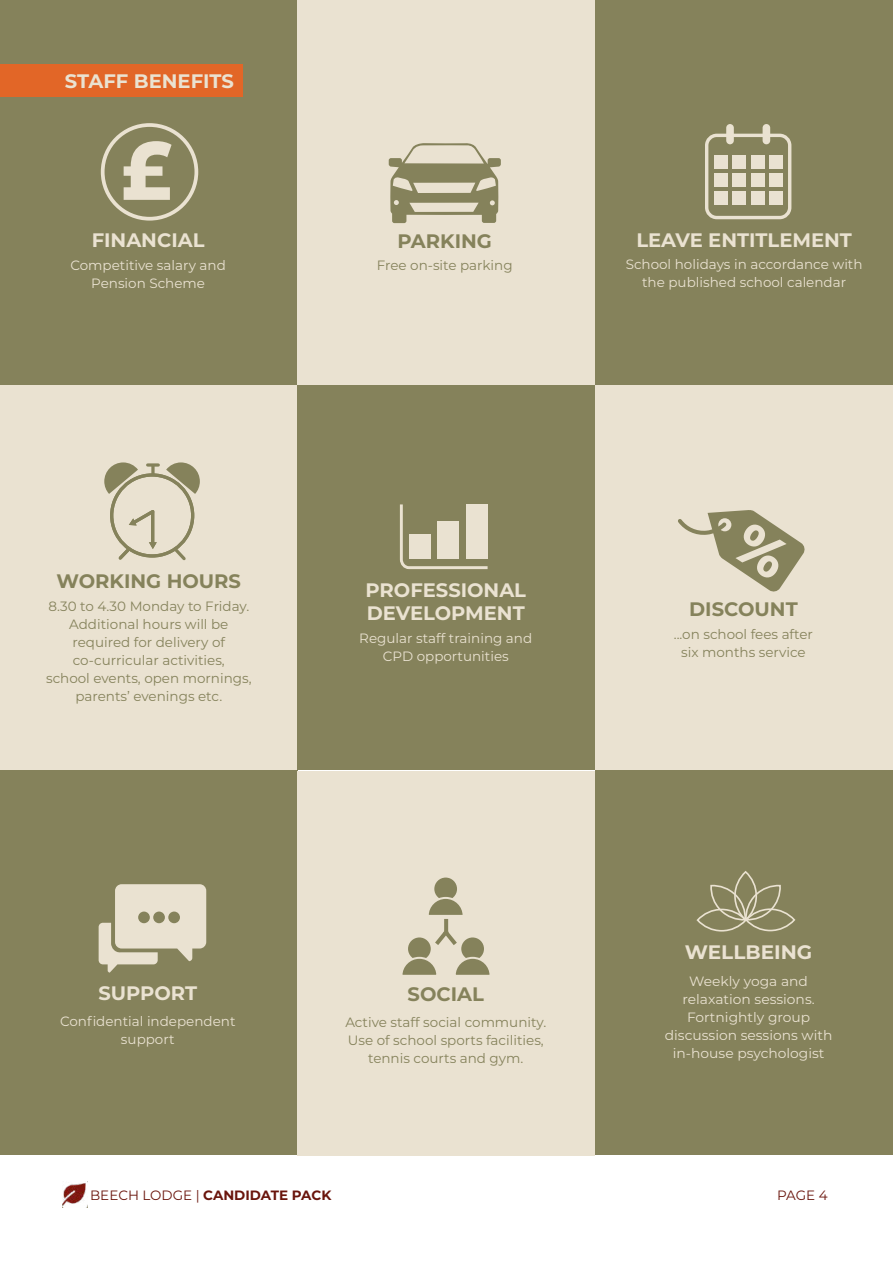
<style>
.page{position:relative;width:893px;height:1263px;background:#fff}
.page>*{position:absolute;margin:0;border:0;box-sizing:border-box;transform-origin:0 0}
.t1{font:700 19.5px/23.4px "Montserrat";color:#eae2d1}
.t2{font:700 19.5px "Montserrat";color:#85825b}
.t3{font:13.5px/18px "Montserrat";color:#85825b;text-align:center}
.t4{font:13.5px/18px "Montserrat";color:#eae2d1;text-align:center}
.t5{font:700 13.5px "Montserrat";color:#6a150c}
.t6{font:13.5px "Montserrat";color:#6a150c}
.s1{font-weight:400}
</style>
<div class="page">
<div style="left:0;top:769px;width:297px;height:385px;background:#85825b"></div>
<div style="left:298px;top:771px;width:297px;height:384px;background:#eae2d1"></div>
<div style="left:595px;top:769px;width:298px;height:385px;background:#85825b"></div>
<img style="left:63px;top:1183px;width:23px;height:23px">
<div style="left:0;top:385px;width:297px;height:385px;background:#eae2d1"></div>
<div style="left:595px;top:385px;width:298px;height:385px;background:#eae2d1"></div>
<div style="left:0;top:0;width:297px;height:385px;background:#85825b"></div>
<div style="left:298px;top:0;width:297px;height:385px;background:#eae2d1"></div>
<div style="left:595px;top:0;width:298px;height:385px;background:#85825b"></div>
<div style="left:298px;top:385px;width:297px;height:385px;background:#85825b"></div>
<div style="left:0;top:64px;width:243px;height:32px;background:#e26627"></div>
<svg style="left:399px;top:504px;width:89px;height:66px"></svg>
<div style="left:466px;top:504px;width:21px;height:54px;background:#eae2d1"></div>
<div style="left:438px;top:521px;width:21px;height:37px;background:#eae2d1"></div>
<div style="left:409px;top:534px;width:22px;height:24px;background:#eae2d1"></div>
<div style="left:705px;top:134px;width:86px;height:85px;border:3px solid #eae2d1;border-radius:10px"></div>
<div style="left:726px;top:124px;width:8px;height:20px;background:#eae2d1;border-radius:4px"></div>
<div style="left:763px;top:124px;width:7px;height:20px;background:#eae2d1;border-radius:4px"></div>
<div style="left:714px;top:155px;width:13px;height:13px;background:#eae2d1"></div>
<div style="left:732px;top:155px;width:14px;height:13px;background:#eae2d1"></div>
<div style="left:751px;top:155px;width:13px;height:13px;background:#eae2d1"></div>
<div style="left:769px;top:155px;width:14px;height:13px;background:#eae2d1"></div>
<div style="left:714px;top:173px;width:13px;height:13px;background:#eae2d1"></div>
<div style="left:732px;top:173px;width:14px;height:13px;background:#eae2d1"></div>
<div style="left:751px;top:173px;width:13px;height:13px;background:#eae2d1"></div>
<div style="left:769px;top:173px;width:14px;height:13px;background:#eae2d1"></div>
<div style="left:714px;top:191px;width:13px;height:13px;background:#eae2d1"></div>
<div style="left:732px;top:191px;width:14px;height:13px;background:#eae2d1"></div>
<div style="left:751px;top:191px;width:13px;height:13px;background:#eae2d1"></div>
<div style="left:769px;top:191px;width:14px;height:13px;background:#eae2d1"></div>
<svg style="left:124px;top:141px;width:48px;height:59px"></svg>
<div style="left:101px;top:123px;width:97px;height:98px;border:4px solid #eae2d1;border-radius:50%"></div>
<svg style="left:104px;top:462px;width:34px;height:32px"></svg>
<div style="left:110px;top:473px;width:84px;height:85px;border:3px solid #85825b;border-radius:50%"></div>
<hr style="left:151px;top:512px;width:3px;height:31px;background:#85825b">
<svg style="left:129px;top:510px;width:26px;height:17px"></svg>
<svg style="left:149px;top:542px;width:8px;height:7px"></svg>
<svg style="left:148px;top:463px;width:10px;height:4px"></svg>
<svg style="left:151px;top:465px;width:4px;height:10px"></svg>
<svg style="left:171px;top:545px;width:15px;height:16px"></svg>
<svg style="left:118px;top:545px;width:15px;height:15px"></svg>
<svg style="left:166px;top:462px;width:34px;height:32px"></svg>
<svg style="left:389px;top:143px;width:112px;height:80px"></svg>
<svg style="left:99px;top:884px;width:107px;height:88px"></svg>
<div style="left:138px;top:911px;width:12px;height:12px;background:#85825b;border-radius:50%"></div>
<div style="left:153px;top:911px;width:12px;height:12px;background:#85825b;border-radius:50%"></div>
<div style="left:168px;top:911px;width:12px;height:12px;background:#85825b;border-radius:50%"></div>
<div style="left:461px;top:937px;width:23px;height:23px;background:#85825b;border-radius:50%"></div>
<svg style="left:455px;top:956px;width:35px;height:19px"></svg>
<div style="left:408px;top:937px;width:23px;height:23px;background:#85825b;border-radius:50%"></div>
<svg style="left:402px;top:956px;width:35px;height:19px"></svg>
<div style="left:434px;top:877px;width:23px;height:23px;background:#85825b;border-radius:50%"></div>
<svg style="left:428px;top:896px;width:35px;height:19px"></svg>
<svg style="left:444px;top:919px;width:4px;height:6px"></svg>
<svg style="left:435px;top:925px;width:22px;height:20px"></svg>
<div style="left:734px;top:871px;width:23px;height:50px;border:2px solid #eae2d1;border-radius:50%"></div>
<div style="left:697px;top:909px;width:49px;height:22px;border:2px solid #eae2d1;border-radius:50%"></div>
<div style="left:745px;top:908px;width:50px;height:23px;border:2px solid #eae2d1;border-radius:50%"></div>
<svg style="left:709px;top:884px;width:73px;height:37px"></svg>
<svg style="left:678px;top:510px;width:127px;height:82px"></svg>
<h1 class="t1" style="left:65px;top:70px;width:171px">STAFF BENEFITS</h1>
<h1 class="t1" style="left:92px;top:230px;width:114px">FINANCIAL</h1>
<p class="t4" style="left:70px;top:256px;width:157px">Competitive salary and<br>Pension Scheme</p>
<h1 class="t2" style="left:398px;top:231px;width:96px">PARKING</h1>
<p class="t3" style="left:377px;top:256px;width:137px">Free on-site parking</p>
<h1 class="t1" style="left:636px;top:229px;width:217px">LEAVE ENTITLEMENT</h1>
<p class="t4" style="left:626px;top:256px;width:238px">School holidays in accordance with the published school calendar</p>
<h1 class="t2" style="left:57px;top:572px;width:186px">WORKING HOURS</h1>
<p class="t3" style="left:46px;top:597px;width:207px">8.30 to 4.30 Monday to Friday.<br>Additional hours will be required for delivery of co-curricular activities,<br>school events, open mornings, parents’ evenings etc.</p>
<h1 class="t1" style="left:365px;top:579px;width:162px">PROFESSIONAL<br>DEVELOPMENT</h1>
<p class="t4" style="left:359px;top:629px;width:174px">Regular staff training and<br>CPD opportunities</p>
<h1 class="t1" style="left:98px;top:982px;width:100px">SUPPORT</h1>
<p class="t4" style="left:60px;top:1013px;width:177px">Confidential independent support</p>
<h1 class="t2" style="left:408px;top:984px;width:78px">SOCIAL</h1>
<p class="t3" style="left:345px;top:1014px;width:202px">Active staff social community.<br>Use of school sports facilities, tennis courts and gym.</p>
<h1 class="t2" style="left:689px;top:600px;width:110px">DISCOUNT</h1>
<p class="t3" style="left:674px;top:625px;width:141px">...on school fees after six months service</p>
<h1 class="t1" style="left:685px;top:941px;width:129px">WELLBEING</h1>
<p class="t4" style="left:665px;top:972px;width:169px">Weekly yoga and relaxation sessions.<br>Fortnightly group discussion sessions with in-house psychologist</p>
<p class="t5" style="left:90px;top:1188px;width:243px"><span class="s1">BEECH LODGE |</span> CANDIDATE PACK</p>
<p class="t6" style="left:777px;top:1188px;width:52px">PAGE 4</p>
</div>
